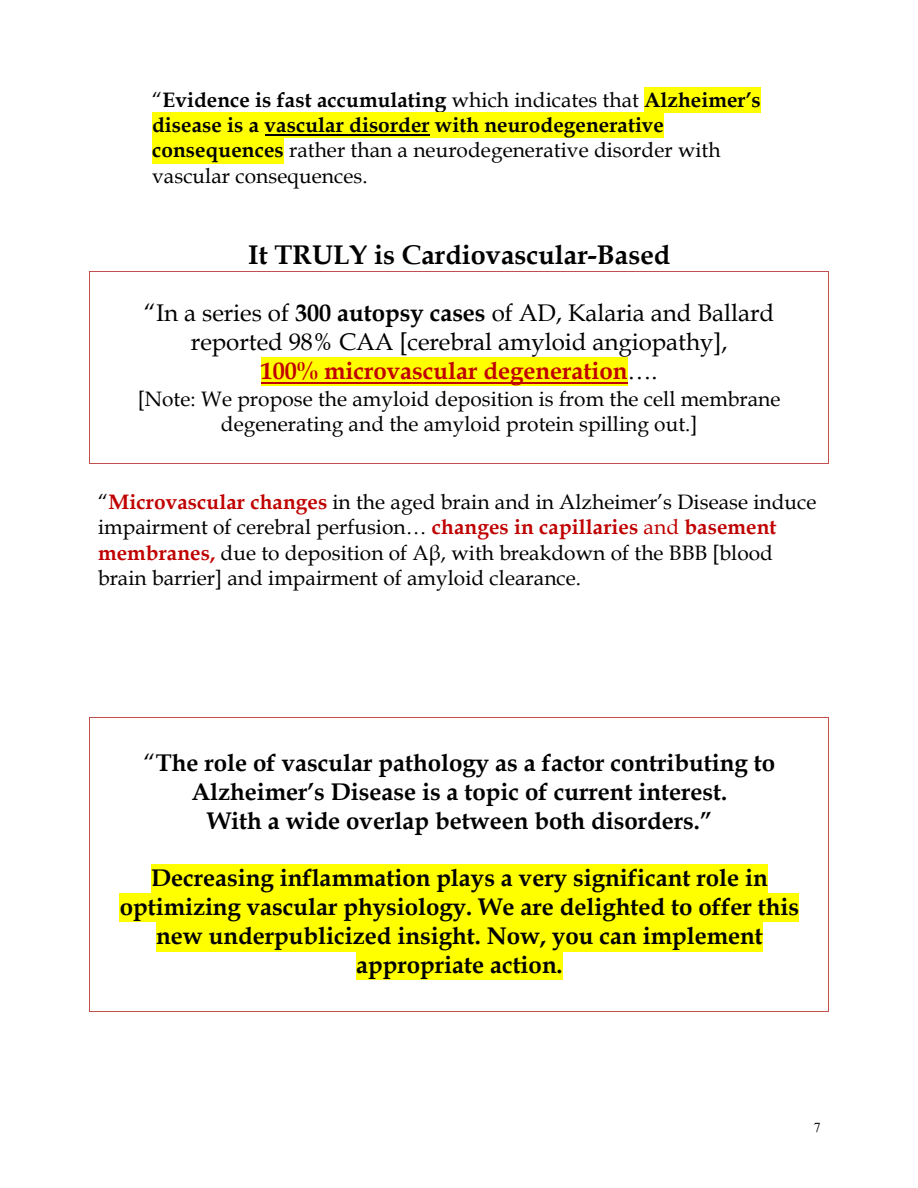
<style>
.page{position:relative;width:918px;height:1188px;background:#fff}
.page>*{position:absolute;margin:0;border:0;box-sizing:border-box;transform-origin:0 0}
.t1{font:700 27px "Book Antiqua";color:#000}
.t2{font:700 24.15px/29px "Book Antiqua";color:#000;text-align:center}
.t3{font:24.15px/29px "Book Antiqua";letter-spacing:-.005em;color:#000;text-align:center}
.t4{font:20.85px/25.3px "Book Antiqua";letter-spacing:.005em;color:#000;text-align:center}
.t5{font:700 20.85px/25.3px "Book Antiqua";letter-spacing:.005em;color:#000}
.t6{font:13.65px "Times New Roman";color:#000}
.s1{font-weight:400}
.s2{font-weight:700}
.s3{font-weight:700;color:#c00000}
.s4{color:#c00000}
</style>
<div class="page">
<div style="left:644px;top:87px;width:117px;height:25px;background:#ff0"></div>
<div style="left:152px;top:112px;width:512px;height:26px;background:#ff0"></div>
<hr style="left:265px;top:135px;width:165px;height:1px;background:#000">
<div style="left:152px;top:138px;width:132px;height:25px;background:#ff0"></div>
<hr style="left:90px;top:272px;width:738px;height:1px;background:#c0504d">
<div style="left:261px;top:357px;width:367px;height:29px;background:#ff0"></div>
<hr style="left:261px;top:382px;width:367px;height:2px;background:#c00000">
<hr style="left:90px;top:463px;width:738px;height:1px;background:#c0504d">
<svg style="left:89px;top:272px;width:1px;height:192px"></svg>
<svg style="left:828px;top:272px;width:1px;height:192px"></svg>
<hr style="left:90px;top:718px;width:739px;height:1px;background:#c0504d">
<hr style="left:89px;top:718px;width:1px;height:31px;background:#c0504d">
<hr style="left:829px;top:718px;width:1px;height:31px;background:#c0504d">
<svg style="left:89px;top:749px;width:1px;height:86px"></svg>
<hr style="left:89px;top:835px;width:1px;height:30px;background:#c0504d">
<hr style="left:829px;top:835px;width:1px;height:30px;background:#c0504d">
<div style="left:151px;top:865px;width:617px;height:28px;background:#ff0"></div>
<div style="left:120px;top:893px;width:679px;height:29px;background:#ff0"></div>
<div style="left:156px;top:922px;width:607px;height:29px;background:#ff0"></div>
<div style="left:356px;top:951px;width:207px;height:29px;background:#ff0"></div>
<svg style="left:89px;top:865px;width:1px;height:115px"></svg>
<hr style="left:90px;top:1011px;width:739px;height:1px;background:#c0504d">
<hr style="left:89px;top:980px;width:1px;height:31px;background:#c0504d">
<hr style="left:829px;top:980px;width:1px;height:31px;background:#c0504d">
<p class="t5" style="left:152px;top:87px;width:610px"><span class="s1">“</span>Evidence is fast accumulating <span class="s1">which indicates that</span> Alzheimer’s disease is a vascular disorder with neurodegenerative consequences <span class="s1">rather than a neurodegenerative disorder with vascular consequences.</span></p>
<p class="t1" style="left:248px;top:239px;width:424px">It TRULY is Cardiovascular-Based</p>
<p class="t3" style="left:144px;top:299px;width:632px">“In a series of <span class="s2">300 autopsy cases</span> of AD, Kalaria and Ballard reported 98% CAA [cerebral amyloid angiopathy],<br><span class="s3">100% microvascular degeneration</span>….</p>
<p class="t4" style="left:138px;top:386px;width:644px">[Note: We propose the amyloid deposition is from the cell membrane degenerating and the amyloid protein spilling out.]</p>
<p class="t4" style="left:98px;top:490px;width:720px;text-align:left">“<span class="s3">Microvascular changes</span> in the aged brain and in Alzheimer’s Disease induce impairment of cerebral perfusion… <span class="s3">changes in capillaries</span> <span class="s4">and</span> <span class="s3">basement membranes,</span> due to deposition of Aβ, with breakdown of the BBB [blood brain barrier] and impairment of amyloid clearance.</p>
<p class="t2" style="left:144px;top:748px;width:633px"><span class="s1">“</span>The role of vascular pathology as a factor contributing to<br>Alzheimer’s Disease is a topic of current interest.<br>With a wide overlap between both disorders.”</p>
<p class="t2" style="left:120px;top:864px;width:681px">Decreasing inflammation plays a very significant role in optimizing vascular physiology. We are delighted to offer this new underpublicized insight. Now, you can implement appropriate action.</p>
<p class="t6" style="left:814px;top:1120px;width:8px">7</p>
</div>
